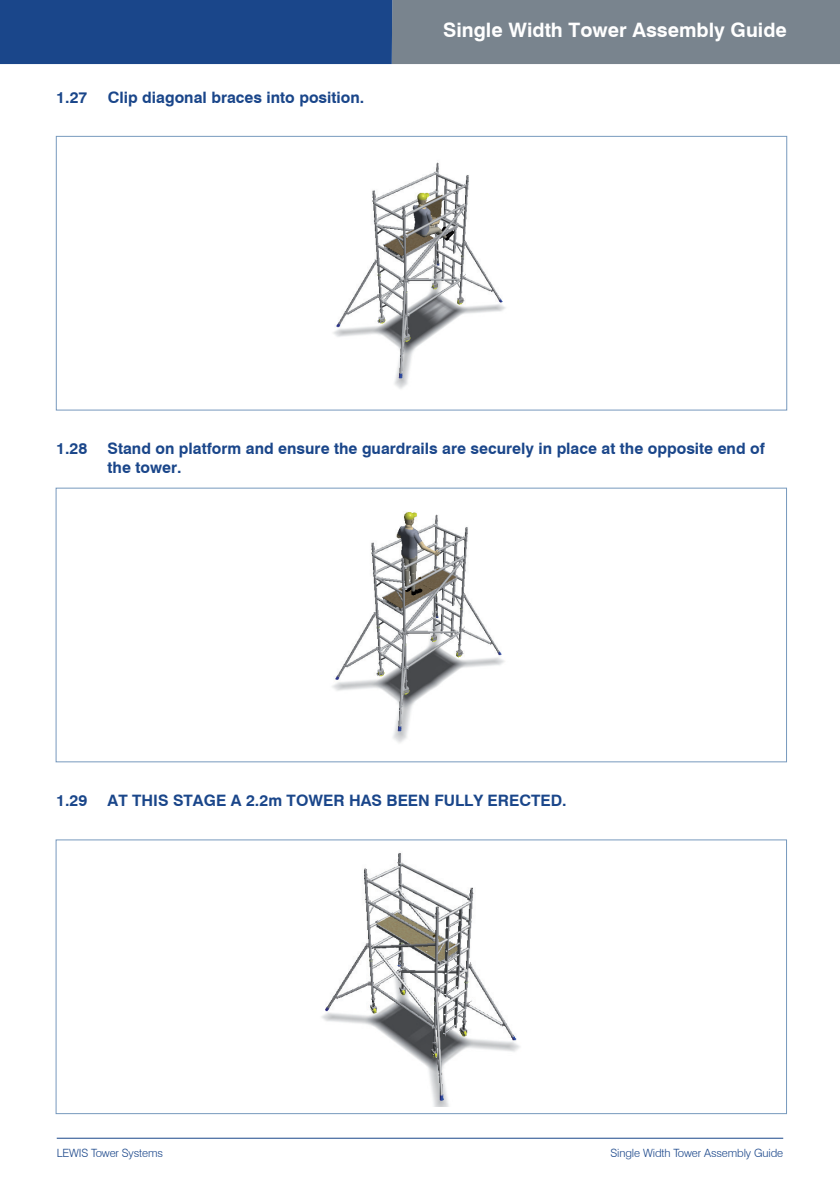
<style>
.page{position:relative;width:840px;height:1191px;background:#fff}
.page>*{position:absolute;margin:0;border:0;box-sizing:border-box;transform-origin:0 0}
.t1{font:700 19.8px "Swiss 721 BT";color:#fff}
.t2{font:700 15.8px/18.6px "Swiss 721 BT";color:#1a468a}
.t3{font:300 11.4px "Swiss 721 BT";letter-spacing:-.01em;color:#1a468a}
</style>
<div class="page">
<hr style="left:57px;top:1137px;width:725px;height:1px;background:#1a468a">
<div style="left:391px;top:0;width:448px;height:64px;background:#79848e"></div>
<div style="left:0;top:0;width:392px;height:64px;background:#1a468a"></div>
<img style="left:332px;top:512px;width:173px;height:231px">
<img style="left:321px;top:852px;width:199px;height:254px">
<img style="left:333px;top:162px;width:173px;height:227px">
<p class="t2" style="left:56px;top:88px;width:33px">1.27</p>
<p class="t2" style="left:108px;top:88px;width:258px">Clip diagonal braces into position.</p>
<p class="t1" style="left:443px;top:18px;width:345px">Single Width Tower Assembly Guide</p>
<p class="t2" style="left:56px;top:439px;width:33px">1.28</p>
<p class="t2" style="left:108px;top:439px;width:658px">Stand on platform and ensure the guardrails are securely in place at the opposite end of the tower.</p>
<p class="t2" style="left:56px;top:791px;width:33px">1.29</p>
<p class="t2" style="left:108px;top:791px;width:460px">AT THIS STAGE A 2.2m TOWER HAS BEEN FULLY ERECTED.</p>
<p class="t3" style="left:57px;top:1146px;width:108px">LEWIS Tower Systems</p>
<p class="t3" style="left:610px;top:1146px;width:174px">Single Width Tower Assembly Guide</p>
</div>
